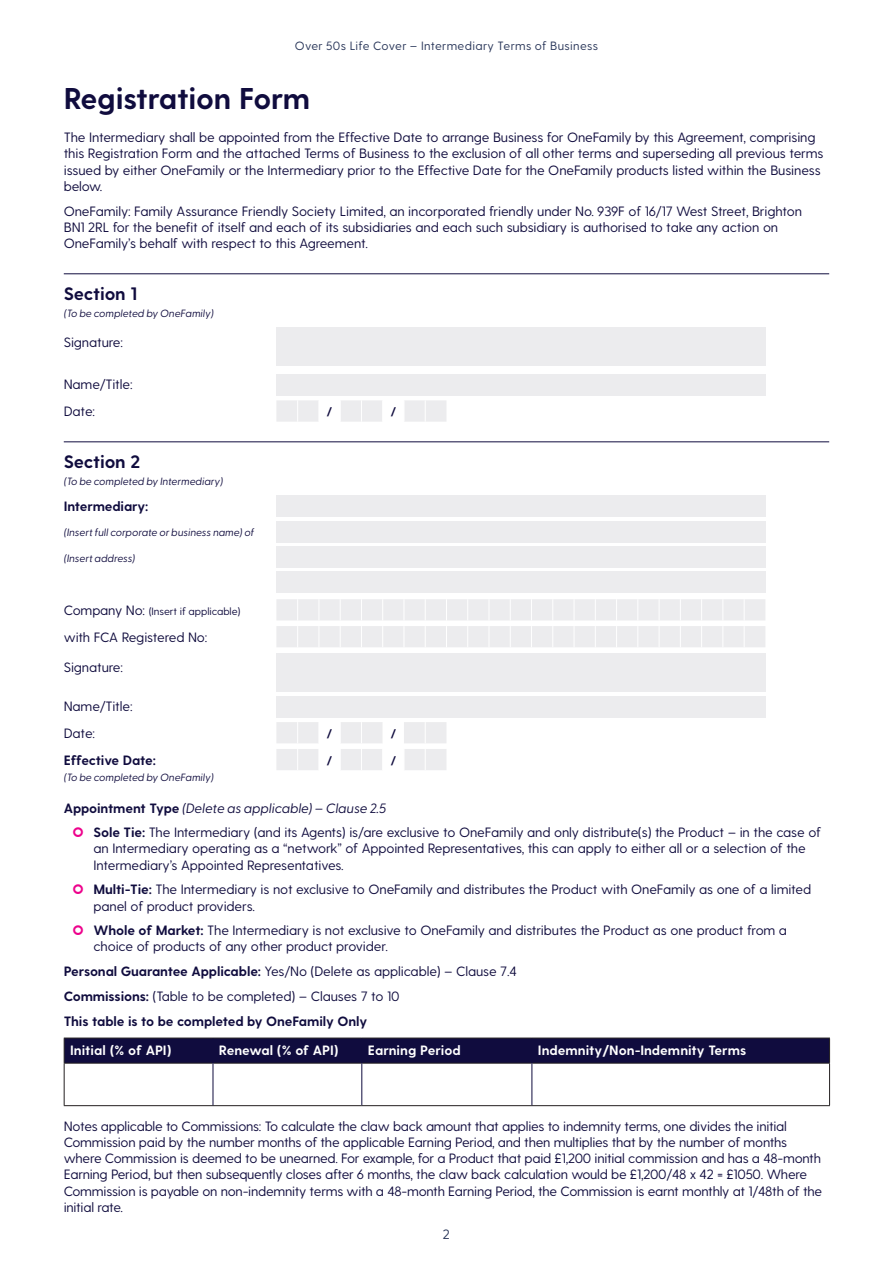
<style>
.page{position:relative;width:893px;height:1263px;background:#fff}
.page>*{position:absolute;margin:0;border:0;box-sizing:border-box;transform-origin:0 0}
.t1{font:700 30px "Greycliff CF";letter-spacing:-.01em;color:#100c3e}
.t2{font:700 18px "Greycliff CF";letter-spacing:-.01em;color:#100c3e}
.t3{font:13.5px/16.2px "Greycliff CF";letter-spacing:-.015em;color:#100c3e}
.t4{font:700 13.5px/24.8px "Greycliff CF";letter-spacing:-.01em;color:#100c3e}
.t5{font:700 13.5px "Greycliff CF";color:#fff}
.t6{font:13.5px "Greycliff CF";color:#293659}
.t7{font:12px "Greycliff CF";letter-spacing:.025em;color:#293659}
.t8{font:italic 10.5px "Greycliff CF";letter-spacing:-.01em;color:#100c3e}
.t9{font:10.5px "Greycliff CF";letter-spacing:-.01em;color:#100c3e}
.t10{font:700 10.5px "Greycliff CF";color:#100c3e}
.s1{font-size:13.5px}
.s2{font-weight:700}
.s3{font-style:italic}
.s4{font-weight:400}
</style>
<div class="page">
<hr style="left:64px;top:273px;width:765px;height:1px;background:#100c3e">
<hr style="left:64px;top:441px;width:765px;height:1px;background:#100c3e">
<div style="left:276px;top:328px;width:489px;height:38px;background:#ececee"></div>
<div style="left:276px;top:374px;width:489px;height:22px;background:#ececee"></div>
<svg style="left:276px;top:400px;width:170px;height:22px"></svg>
<div style="left:276px;top:496px;width:489px;height:21px;background:#ececee"></div>
<div style="left:276px;top:521px;width:489px;height:21px;background:#ececee"></div>
<div style="left:276px;top:547px;width:489px;height:21px;background:#ececee"></div>
<div style="left:276px;top:572px;width:489px;height:21px;background:#ececee"></div>
<div style="left:276px;top:599px;width:489px;height:21px;background:#ececee"></div>
<div style="left:276px;top:626px;width:489px;height:21px;background:#ececee"></div>
<div style="left:276px;top:653px;width:489px;height:38px;background:#ececee"></div>
<div style="left:276px;top:696px;width:489px;height:21px;background:#ececee"></div>
<svg style="left:276px;top:722px;width:170px;height:21px"></svg>
<svg style="left:276px;top:749px;width:170px;height:21px"></svg>
<hr style="left:64px;top:1063px;width:149px;height:1px;background:#231f20">
<hr style="left:213px;top:1063px;width:148px;height:1px;background:#231f20">
<hr style="left:362px;top:1063px;width:169px;height:1px;background:#231f20">
<hr style="left:532px;top:1063px;width:298px;height:1px;background:#231f20">
<hr style="left:64px;top:1063px;width:1px;height:42px;background:#231f20">
<hr style="left:829px;top:1063px;width:1px;height:42px;background:#231f20">
<hr style="left:64px;top:1105px;width:149px;height:1px;background:#231f20">
<hr style="left:213px;top:1105px;width:149px;height:1px;background:#231f20">
<hr style="left:362px;top:1105px;width:170px;height:1px;background:#231f20">
<hr style="left:532px;top:1105px;width:298px;height:1px;background:#231f20">
<hr style="left:213px;top:1063px;width:1px;height:42px;background:#100c3e">
<hr style="left:361px;top:1063px;width:1px;height:42px;background:#100c3e">
<hr style="left:531px;top:1063px;width:1px;height:42px;background:#100c3e">
<svg style="left:64px;top:1038px;width:766px;height:25px;background:#100c3d"></svg>
<p class="t7" style="left:295px;top:39px;width:305px">Over 50s Life Cover – Intermediary Terms of Business</p>
<h1 class="t1" style="left:64px;top:81px;width:248px">Registration Form</h1>
<p class="t3" style="left:64px;top:130px;width:761px">The Intermediary shall be appointed from the Effective Date to arrange Business for OneFamily by this Agreement, comprising this Registration Form and the attached Terms of Business to the exclusion of all other terms and superseding all previous terms issued by either OneFamily or the Intermediary prior to the Effective Date for the OneFamily products listed within the Business below.</p>
<p class="t3" style="left:64px;top:203px;width:740px">OneFamily: Family Assurance Friendly Society Limited, an incorporated friendly under No. 939F of 16/17 West Street, Brighton<br>BN1 2RL for the benefit of itself and each of its subsidiaries and each such subsidiary is authorised to take any action on<br>OneFamily’s behalf with respect to this Agreement.</p>
<h2 class="t2" style="left:64px;top:283px;width:75px">Section 1</h2>
<p class="t8" style="left:64px;top:307px;width:151px">(To be completed by OneFamily)</p>
<p class="t3" style="left:64px;top:334px;width:61px">Signature:</p>
<p class="t3" style="left:64px;top:371px;width:70px;line-height:26.8px">Name/Title:<br>Date:</p>
<p class="t10" style="left:327px;top:405px;width:7px">/</p>
<p class="t10" style="left:391px;top:405px;width:7px">/</p>
<h2 class="t2" style="left:64px;top:451px;width:78px">Section 2</h2>
<p class="t8" style="left:64px;top:475px;width:161px">(To be completed by Intermediary)</p>
<p class="t4" style="left:64px;top:494px;width:86px">Intermediary:</p>
<p class="t8" style="left:64px;top:526px;width:192px">(Insert full corporate or business name) of</p>
<p class="t8" style="left:64px;top:552px;width:73px">(Insert address)</p>
<p class="t9" style="left:64px;top:605px;width:178px"><span class="s1">Company No:</span> (Insert if applicable)</p>
<p class="t3" style="left:64px;top:629px;width:145px">with FCA Registered No:</p>
<p class="t3" style="left:64px;top:659px;width:61px">Signature:</p>
<p class="t3" style="left:64px;top:693px;width:70px;line-height:26.8px">Name/Title:<br>Date:</p>
<p class="t10" style="left:327px;top:727px;width:7px">/</p>
<p class="t10" style="left:391px;top:727px;width:7px">/</p>
<p class="t4" style="left:64px;top:748px;width:94px">Effective Date:</p>
<p class="t10" style="left:327px;top:754px;width:7px">/</p>
<p class="t10" style="left:391px;top:754px;width:7px">/</p>
<p class="t8" style="left:64px;top:772px;width:151px">(To be completed by OneFamily)</p>
<p class="t3" style="left:94px;top:796px;width:729px;line-height:24.8px;text-indent:-30px"><span class="s2">Appointment Type</span> <span class="s3">(Delete as applicable) – Clause 2.5<br></span><span class="s2">Sole Tie:</span> The Intermediary (and its Agents) is/are exclusive to OneFamily and only distribute(s) the Product – in the case of</p>
<p class="t3" style="left:94px;top:841px;width:714px">an Intermediary operating as a “network” of Appointed Representatives, this can apply to either all or a selection of the<br>Intermediary’s Appointed Representatives.</p>
<p class="t3" style="left:94px;top:882px;width:719px"><span class="s2">Multi-Tie:</span> The Intermediary is not exclusive to OneFamily and distributes the Product with OneFamily as one of a limited panel of product providers.</p>
<p class="t3" style="left:94px;top:923px;width:695px"><span class="s2">Whole of Market:</span> The Intermediary is not exclusive to OneFamily and distributes the Product as one product from a choice of products of any other product provider.</p>
<p class="t4" style="left:64px;top:959px;width:455px">Personal Guarantee Applicable: <span class="s4">Yes/No (Delete as applicable) – Clause 7.4<br></span>Commissions: <span class="s4">(Table to be completed) – Clauses 7 to 10<br></span>This table is to be completed by OneFamily Only</p>
<p class="t5" style="left:70px;top:1042px;width:103px">Initial (% of API)</p>
<p class="t5" style="left:219px;top:1042px;width:121px">Renewal (% of API)</p>
<p class="t5" style="left:368px;top:1042px;width:94px">Earning Period</p>
<p class="t5" style="left:538px;top:1042px;width:210px">Indemnity/Non-Indemnity Terms</p>
<p class="t3" style="left:64px;top:1118px;width:760px">Notes applicable to Commissions: To calculate the claw back amount that applies to indemnity terms, one divides the initial Commission paid by the number months of the applicable Earning Period, and then multiplies that by the number of months where Commission is deemed to be unearned. For example, for a Product that paid £1,200 initial commission and has a 48-month Earning Period, but then subsequently closes after 6 months, the claw back calculation would be £1,200/48 x 42 = £1050. Where Commission is payable on non-indemnity terms with a 48-month Earning Period, the Commission is earnt monthly at 1/48th of the initial rate.</p>
<p class="t6" style="left:443px;top:1227px;width:9px">2</p>
</div>
